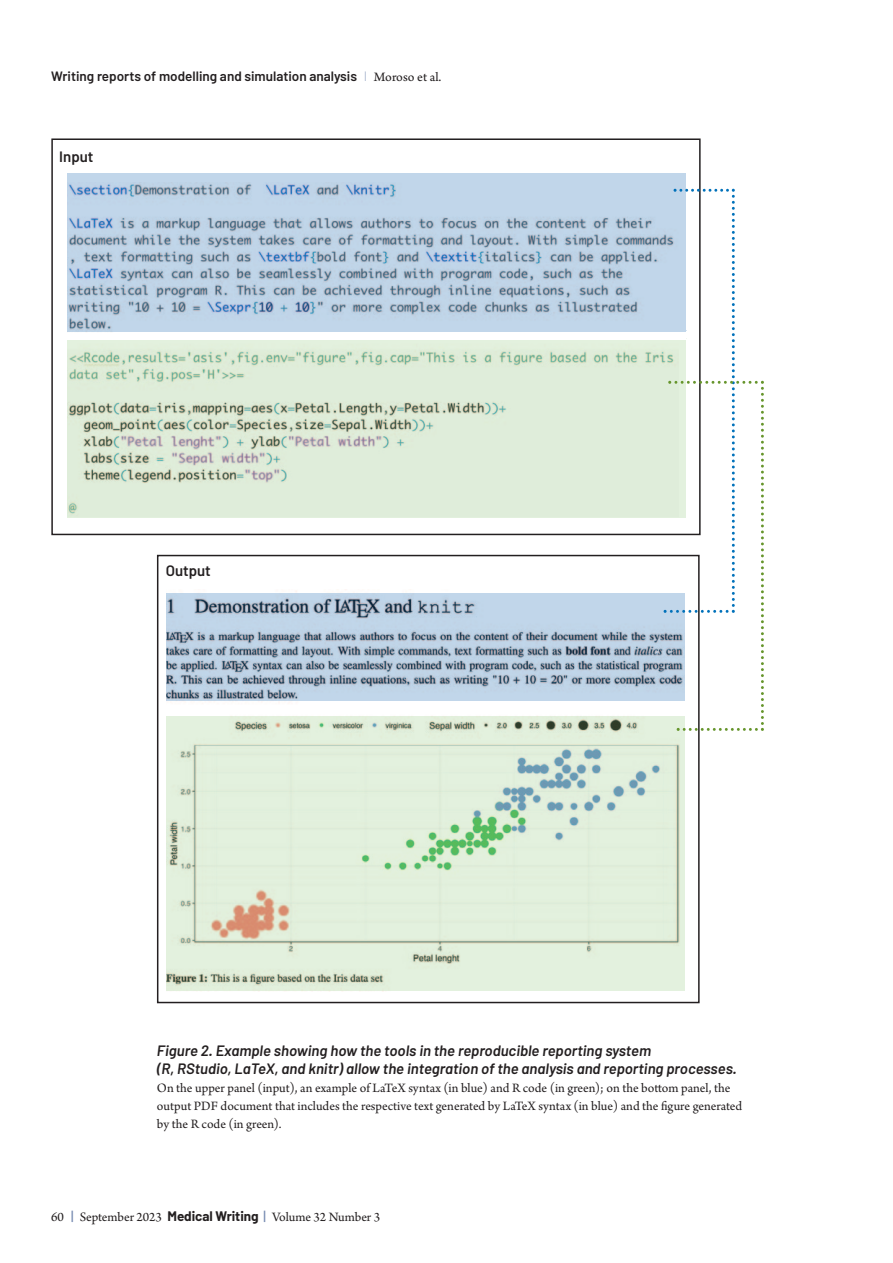
<style>
.page{position:relative;width:893px;height:1263px;background:#fff}
.page>*{position:absolute;margin:0;border:0;box-sizing:border-box;transform-origin:0 0}
.t1{font:italic 600 15px "Barlow";color:#231f20}
.t2{font:600 15px "Barlow";color:#231f20}
.t3{font:13.5px/18px "Arno Pro";color:#231f20}
.t4{font:600 13.5px "Barlow";color:#231f20}
.s1{font-family:"Proforma";font-weight:200;color:#7589b1}
.s2{font-family:"Arno Pro Sm Text";font-weight:400}
.s3{font-family:"Barlow";font-weight:500;color:#7589b1}
.s4{font-family:"Barlow";font-weight:700}
</style>
<div class="page">
<div style="left:157px;top:555px;width:543px;height:448px;border:2px solid #231f20"></div>
<svg style="left:67px;top:173px;width:597px;height:345px"></svg>
<div style="left:68px;top:173px;width:618px;height:158px;background:#1e6db6;opacity:.28"></div>
<div style="left:68px;top:340px;width:618px;height:178px;background:#9bce89;opacity:.28"></div>
<svg style="left:168px;top:589px;width:517px;height:402px"></svg>
<div style="left:166px;top:594px;width:520px;height:107px;background:#1e6db6;opacity:.28"></div>
<div style="left:166px;top:716px;width:520px;height:274px;background:#9bce89;opacity:.28"></div>
<svg style="left:166px;top:593px;width:2px;height:398px"></svg>
<div style="left:685px;top:587px;width:9px;height:405px;background:#fff"></div>
<svg style="left:664px;top:173px;width:100px;height:558px"></svg>
<p class="t4" style="left:51px;top:67px;width:392px">Writing reports of modelling and simulation analysis <span class="s1">|</span> <span class="s2">Moroso et al.</span></p>
<p class="t2" style="left:59px;top:147px;width:36px">Input</p>
<p class="t2" style="left:166px;top:561px;width:47px">Output</p>
<p class="t1" style="left:157px;top:1041px;width:496px">Figure 2. Example showing how the tools in the reproducible reporting system</p>
<p class="t1" style="left:157px;top:1059px;width:581px">(R, RStudio, LaTeX, and knitr) allow the integration of the analysis and reporting processes.</p>
<p class="t3" style="left:157px;top:1080px;width:587px">On the upper panel (input), an example of LaTeX syntax (in blue) and R code (in green); on the bottom panel, the output PDF document that includes the respective text generated by LaTeX syntax (in blue) and the figure generated by the R code (in green).</p>
<p class="t3" style="left:51px;top:1209px;width:331px">60 <span class="s3">|</span> September 2023 <span class="s4">Medical Writing</span> <span class="s3">|</span> Volume 32 Number 3</p>
</div>
